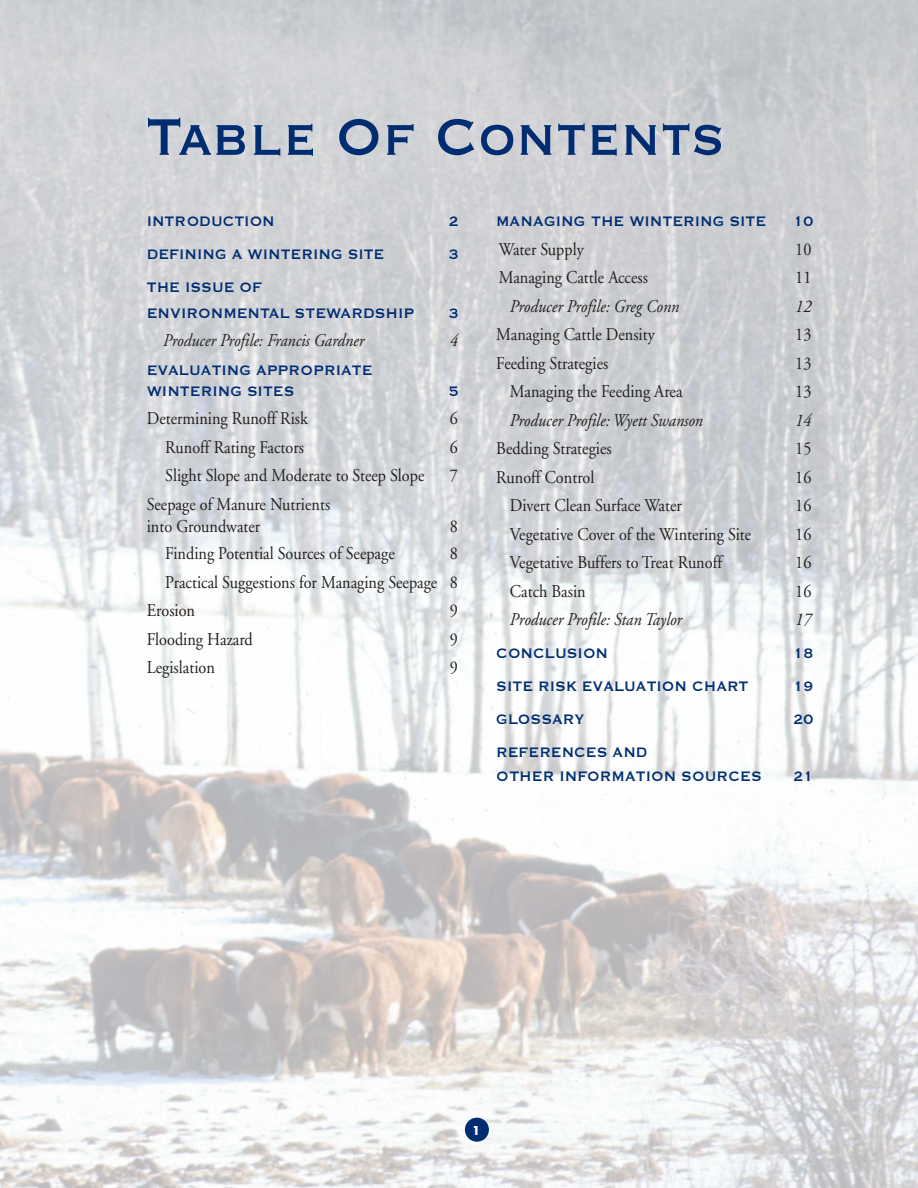
<style>
.page{position:relative;width:918px;height:1188px;background:#fff}
.page>*{position:absolute;margin:0;border:0;box-sizing:border-box;transform-origin:0 0}
.t1{font:67.5px "Copperplate Thirty One BC";color:#002d71;scale:.9 1}
.t2{font:18px/22.5px "Adobe Garamond";color:#231f1f;scale:.9 1}
.t3{font:18px/25.5px "Copperplate Thirty One BC";color:#002d71;scale:.9 1}
.t4{font:italic 18px "Adobe Garamond";color:#231f1f;scale:.9 1}
.t5{font:700 13.5px "Futura T";color:#fff}
</style>
<div class="page">
<img style="left:0;top:0;width:918px;height:1188px">
<div style="left:465px;top:1118px;width:24px;height:24px;background:#002d71;border-radius:50%"></div>
<h1 class="t1" style="left:146px;top:92px;width:645px">Table Of Contents</h1>
<p class="t3" style="left:147px;top:207px;width:144px">INTRODUCTION</p>
<p class="t3" style="left:449px;top:207px;width:12px">2</p>
<p class="t3" style="left:147px;top:240px;width:266px">DEFINING A WINTERING SITE</p>
<p class="t3" style="left:449px;top:240px;width:12px">3</p>
<p class="t3" style="left:147px;top:273px;width:299px">THE ISSUE OF<br>ENVIRONMENTAL STEWARDSHIP</p>
<p class="t3" style="left:449px;top:299px;width:12px">3</p>
<p class="t4" style="left:163px;top:333px;width:225px">Producer Profile: Francis Gardner</p>
<p class="t4" style="left:450px;top:333px;width:11px">4</p>
<p class="t3" style="left:147px;top:358px;width:252px;line-height:21px">EVALUATING APPROPRIATE<br>WINTERING SITES</p>
<p class="t3" style="left:449px;top:377px;width:12px">5</p>
<p class="t2" style="left:147px;top:409px;width:181px">Determining Runoff Risk</p>
<p class="t2" style="left:450px;top:409px;width:10px">6</p>
<p class="t2" style="left:165px;top:437px;width:156px">Runoff Rating Factors</p>
<p class="t2" style="left:450px;top:437px;width:10px">6</p>
<p class="t2" style="left:165px;top:466px;width:289px">Slight Slope and Moderate to Steep Slope</p>
<p class="t2" style="left:450px;top:466px;width:10px">7</p>
<p class="t2" style="left:147px;top:494px;width:205px">Seepage of Manure Nutrients into Groundwater</p>
<p class="t2" style="left:450px;top:517px;width:10px">8</p>
<p class="t2" style="left:165px;top:544px;width:257px">Finding Potential Sources of Seepage</p>
<p class="t2" style="left:450px;top:544px;width:10px">8</p>
<p class="t2" style="left:165px;top:572px;width:327px">Practical Suggestions for Managing Seepage 8</p>
<p class="t2" style="left:147px;top:601px;width:55px">Erosion</p>
<p class="t2" style="left:450px;top:601px;width:10px">9</p>
<p class="t2" style="left:147px;top:629px;width:119px">Flooding Hazard</p>
<p class="t2" style="left:450px;top:629px;width:10px">9</p>
<p class="t2" style="left:147px;top:658px;width:77px">Legislation</p>
<p class="t2" style="left:450px;top:658px;width:10px">9</p>
<p class="t3" style="left:496px;top:207px;width:301px">MANAGING THE WINTERING SITE</p>
<p class="t3" style="left:794px;top:207px;width:23px">10</p>
<p class="t2" style="left:499px;top:239px;width:96px">Water Supply</p>
<p class="t2" style="left:795px;top:239px;width:20px">10</p>
<p class="t2" style="left:499px;top:268px;width:167px">Managing Cattle Access</p>
<p class="t2" style="left:795px;top:268px;width:20px">11</p>
<p class="t4" style="left:510px;top:299px;width:190px">Producer Profile: Greg Conn</p>
<p class="t4" style="left:795px;top:299px;width:20px">12</p>
<p class="t2" style="left:496px;top:325px;width:178px">Managing Cattle Density</p>
<p class="t2" style="left:795px;top:325px;width:20px">13</p>
<p class="t2" style="left:496px;top:353px;width:126px">Feeding Strategies</p>
<p class="t2" style="left:795px;top:353px;width:20px">13</p>
<p class="t2" style="left:510px;top:382px;width:193px">Managing the Feeding Area</p>
<p class="t2" style="left:795px;top:382px;width:20px">13</p>
<p class="t4" style="left:510px;top:413px;width:216px">Producer Profile: Wyett Swanson</p>
<p class="t4" style="left:795px;top:413px;width:20px">14</p>
<p class="t2" style="left:496px;top:439px;width:130px">Bedding Strategies</p>
<p class="t2" style="left:795px;top:439px;width:20px">15</p>
<p class="t2" style="left:496px;top:467px;width:111px">Runoff Control</p>
<p class="t2" style="left:795px;top:467px;width:20px">16</p>
<p class="t2" style="left:510px;top:496px;width:193px">Divert Clean Surface Water</p>
<p class="t2" style="left:795px;top:496px;width:20px">16</p>
<p class="t2" style="left:510px;top:524px;width:270px">Vegetative Cover of the Wintering Site</p>
<p class="t2" style="left:795px;top:524px;width:20px">16</p>
<p class="t2" style="left:510px;top:553px;width:237px">Vegetative Buffers to Treat Runoff</p>
<p class="t2" style="left:795px;top:553px;width:20px">16</p>
<p class="t2" style="left:510px;top:581px;width:86px">Catch Basin</p>
<p class="t2" style="left:795px;top:581px;width:20px">16</p>
<p class="t4" style="left:510px;top:612px;width:193px">Producer Profile: Stan Taylor</p>
<p class="t4" style="left:795px;top:612px;width:20px">17</p>
<p class="t3" style="left:496px;top:639px;width:126px">CONCLUSION</p>
<p class="t3" style="left:794px;top:639px;width:23px">18</p>
<p class="t3" style="left:496px;top:672px;width:282px">SITE RISK EVALUATION CHART</p>
<p class="t3" style="left:794px;top:672px;width:23px">19</p>
<p class="t3" style="left:496px;top:705px;width:99px">GLOSSARY</p>
<p class="t3" style="left:794px;top:705px;width:23px">20</p>
<p class="t3" style="left:496px;top:739px;width:297px;line-height:24px">REFERENCES AND<br>OTHER INFORMATION SOURCES</p>
<p class="t3" style="left:794px;top:762px;width:23px">21</p>
<p class="t5" style="left:472px;top:1125px;width:10px">1</p>
</div>
